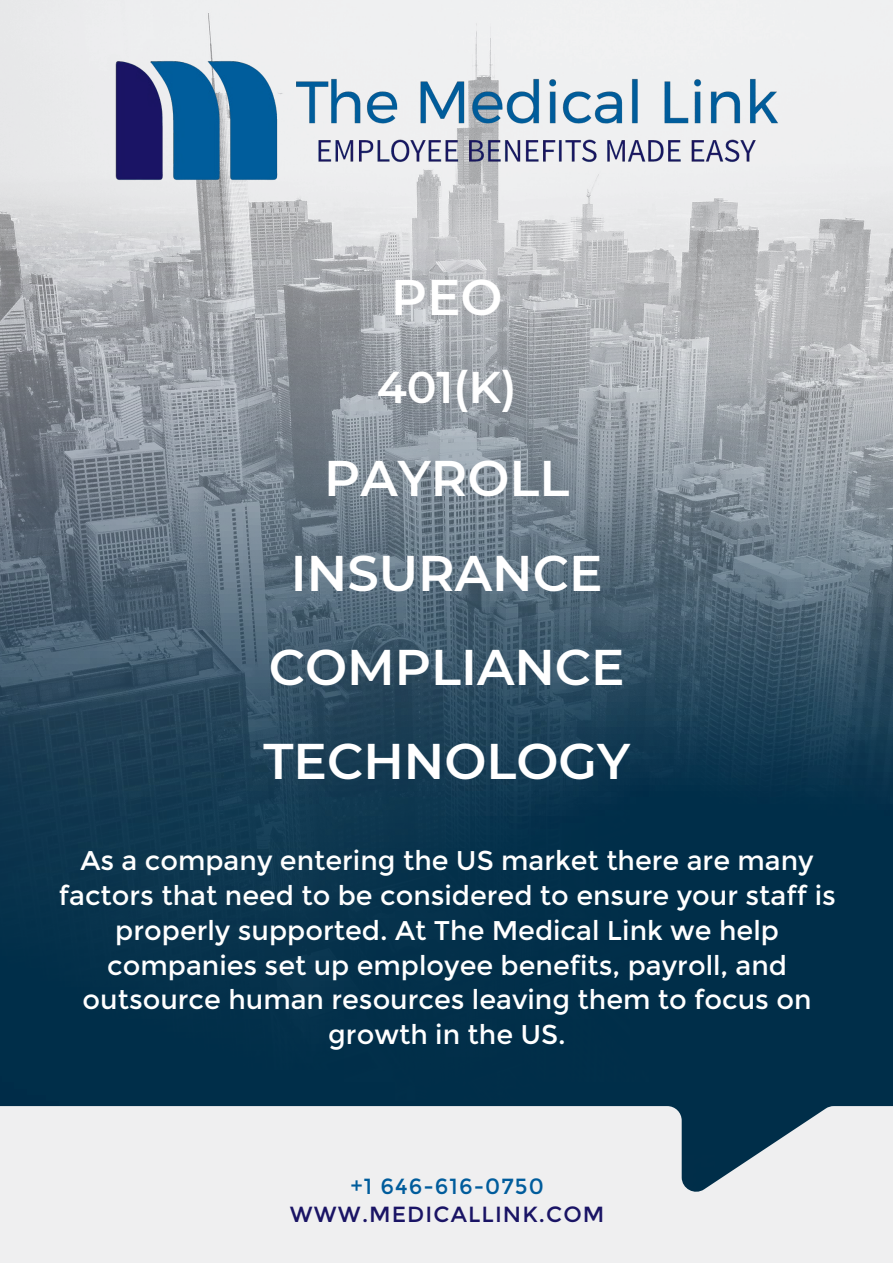
<style>
.page{position:relative;width:893px;height:1263px;background:#fff}
.page>*{position:absolute;margin:0;border:0;box-sizing:border-box;transform-origin:0 0}
.t1{font:600 49.95px/94.3px "Montserrat";color:#fff;text-align:center}
.t2{font:600 44.25px "Montserrat";color:#fff}
.t3{font:27px/34.8px "Montserrat";color:#fff;text-align:center}
.t4{font:21.9px/28px "Montserrat";letter-spacing:.05em;color:#1a1465;text-align:center}
.s1{color:#005c9c}
</style>
<div class="page">
<img style="left:0;top:0;width:893px;height:208px">
<img style="left:0;top:208px;width:893px;height:898px">
<div style="left:0;top:1106px;width:893px;height:157px;background:#efeff0"></div>
<img style="left:113px;top:57px;width:668px;height:126px">
<p class="t1" style="left:391px;top:247px;width:113px">PEO</p>
<p class="t2" style="left:377px;top:356px;width:141px">401(K)</p>
<p class="t1" style="left:291px;top:429px;width:313px">PAYROLL<br>INSURANCE</p>
<p class="t1" style="left:269px;top:618px;width:358px">COMPLIANCE</p>
<p class="t1" style="left:263px;top:712px;width:368px">TECHNOLOGY</p>
<p class="t3" style="left:59px;top:843px;width:779px">As a company entering the US market there are many factors that need to be considered to ensure your staff is properly supported. At The Medical Link we help companies set up employee benefits, payroll, and outsource human resources leaving them to focus on growth in the US.</p>
<p class="t4" style="left:290px;top:1172px;width:316px"><span class="s1">+1 646-616-0750<br></span>WWW.MEDICALLINK.COM</p>
</div>
